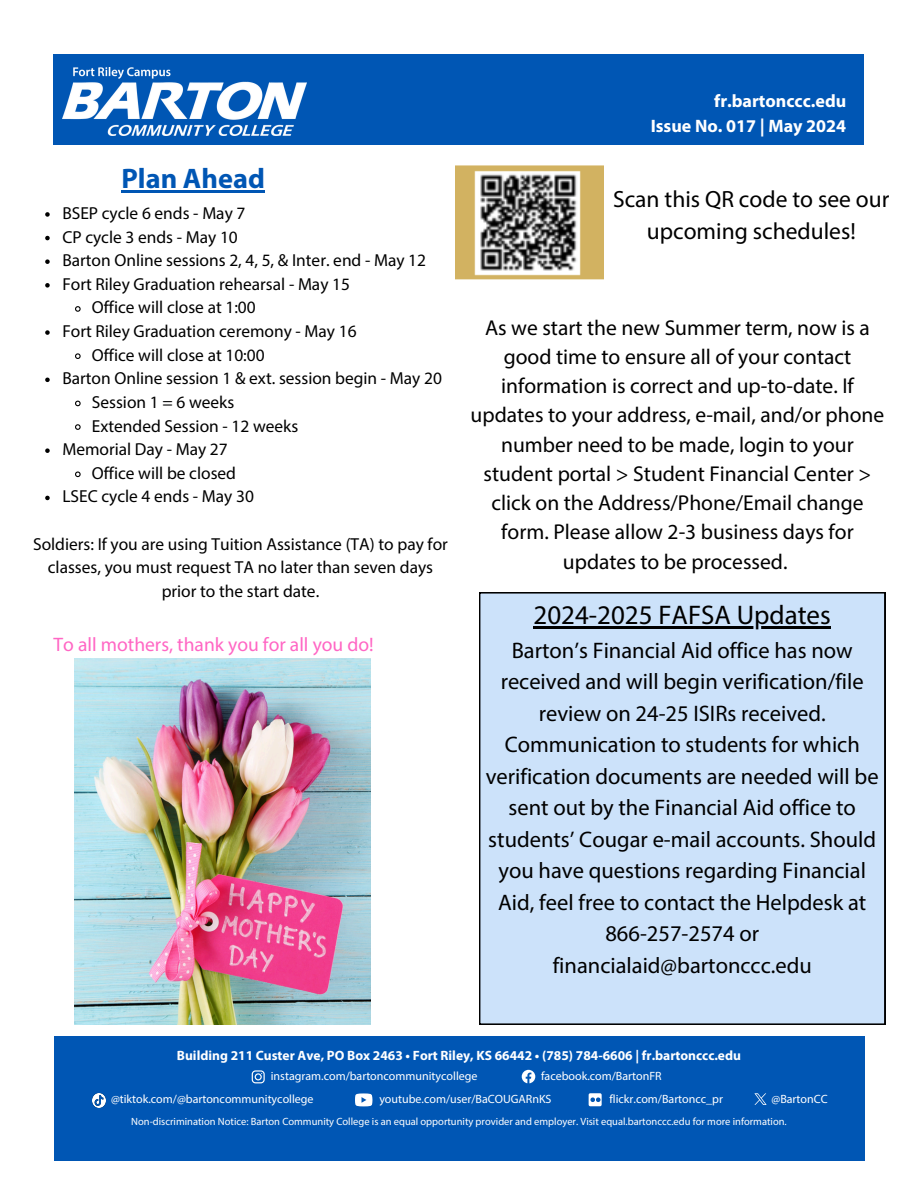
<style>
.page{position:relative;width:918px;height:1188px;background:#fff}
.page>*{position:absolute;margin:0;border:0;box-sizing:border-box;transform-origin:0 0}
.t1{font:700 28.35px "Myriad Pro";color:#0056b4}
.t2{font:27px "Myriad Pro";color:#000}
.t3{font:23.55px/32.5px "Myriad Pro";color:#000;text-align:center}
.t4{font:22.5px/31.5px "Myriad Pro";color:#000;text-align:center}
.t5{font:21.6px/29.2px "Myriad Pro";color:#000;text-align:center}
.t6{font:19.5px "Myriad Pro";color:#ff66c4}
.t7{font:700 18px/24.8px "Myriad Pro";color:#fff;text-align:right}
.t8{font:17.4px/23.7px "Myriad Pro";color:#000;text-align:center}
.t9{font:700 13.5px "Myriad Pro";color:#fff}
.t10{font:12px "Myriad Pro";color:#fff}
.t11{font:10.5px "Myriad Pro";color:#fff}
</style>
<div class="page">
<div style="left:54px;top:55px;width:810px;height:90px;background:#0056b4"></div>
<div style="left:54px;top:1036px;width:810px;height:124px;background:#0056b4"></div>
<svg style="left:754px;top:1093px;width:12px;height:11px"></svg>
<div style="left:479px;top:592px;width:406px;height:432px;background:#cce2fa"></div>
<hr style="left:534px;top:626px;width:297px;height:2px;background:#000">
<svg style="left:522px;top:1070px;width:13px;height:13px"></svg>
<svg style="left:589px;top:1093px;width:13px;height:13px"></svg>
<img style="left:92px;top:1094px;width:14px;height:13px">
<svg style="left:355px;top:1093px;width:17px;height:13px"></svg>
<svg style="left:252px;top:1070px;width:13px;height:13px"></svg>
<img style="left:62px;top:67px;width:245px;height:69px">
<img style="left:455px;top:165px;width:149px;height:115px">
<img style="left:74px;top:659px;width:296px;height:365px">
<hr style="left:122px;top:190px;width:143px;height:2px;background:#0056b4">
<svg style="left:45px;top:212px;width:5px;height:5px"></svg>
<svg style="left:45px;top:236px;width:5px;height:4px"></svg>
<svg style="left:45px;top:259px;width:5px;height:5px"></svg>
<svg style="left:45px;top:283px;width:5px;height:5px"></svg>
<svg style="left:75px;top:306px;width:6px;height:6px"></svg>
<svg style="left:45px;top:330px;width:5px;height:5px"></svg>
<svg style="left:75px;top:353px;width:6px;height:6px"></svg>
<svg style="left:45px;top:378px;width:5px;height:4px"></svg>
<svg style="left:75px;top:400px;width:6px;height:7px"></svg>
<svg style="left:75px;top:424px;width:6px;height:6px"></svg>
<svg style="left:45px;top:448px;width:5px;height:5px"></svg>
<svg style="left:75px;top:471px;width:6px;height:7px"></svg>
<svg style="left:45px;top:496px;width:5px;height:4px"></svg>
<p class="t1" style="left:122px;top:166px;width:145px">Plan Ahead</p>
<p class="t8" style="left:62px;top:203px;width:185px">BSEP cycle 6 ends - May 7</p>
<p class="t8" style="left:62px;top:226px;width:177px">CP cycle 3 ends - May 10</p>
<p class="t8" style="left:62px;top:250px;width:365px">Barton Online sessions 2, 4, 5, &amp; Inter. end - May 12</p>
<h4 class="t8" style="left:62px;top:274px;width:289px">Fort Riley Graduation rehearsal - May 15</h4>
<p class="t8" style="left:92px;top:297px;width:165px">Office will close at 1:00</p>
<p class="t8" style="left:62px;top:321px;width:296px">Fort Riley Graduation ceremony - May 16</p>
<h2 class="t8" style="left:92px;top:344px;width:174px">Office will close at 10:00</h2>
<h2 class="t8" style="left:62px;top:368px;width:381px">Barton Online session 1 &amp; ext. session begin - May 20</h2>
<h2 class="t8" style="left:92px;top:392px;width:144px">Session 1 = 6 weeks</h2>
<h6 class="t8" style="left:92px;top:415px;width:208px">Extended Session - 12 weeks</h6>
<p class="t8" style="left:62px;top:439px;width:167px">Memorial Day - May 27</p>
<p class="t8" style="left:92px;top:463px;width:146px">Office will be closed</p>
<p class="t8" style="left:62px;top:486px;width:193px">LSEC cycle 4 ends - May 30</p>
<p class="t8" style="left:33px;top:533px;width:416px">Soldiers: If you are using Tuition Assistance (TA) to pay for classes, you must request TA no later than seven days prior to the start date.</p>
<p class="t6" style="left:54px;top:636px;width:322px">To all mothers, thank you for all you do!</p>
<p class="t7" style="left:651px;top:90px;width:197px">fr.bartonccc.edu<br>Issue No. 017 | May 2024</p>
<p class="t3" style="left:613px;top:185px;width:278px">Scan this QR code to see our upcoming schedules!</p>
<p class="t5" style="left:471px;top:315px;width:415px">As we start the new Summer term, now is a good time to ensure all of your contact information is correct and up-to-date. If updates to your address, e-mail, and/or phone number need to be made, login to your student portal &gt; Student Financial Center &gt; click on the Address/Phone/Email change form. Please allow 2-3 business days for updates to be processed.</p>
<h3 class="t2" style="left:534px;top:604px;width:299px">2024-2025 FAFSA Updates</h3>
<h3 class="t4" style="left:486px;top:636px;width:394px">Barton’s Financial Aid office has now received and will begin verification/file review on 24-25 ISIRs received.<br>Communication to students for which verification documents are needed will be sent out by the Financial Aid office to students’ Cougar e-mail accounts. Should you have questions regarding Financial Aid, feel free to contact the Helpdesk at 866-257-2574 or financialaid@bartonccc.edu</h3>
<p class="t9" style="left:177px;top:1050px;width:566px">Building 211 Custer Ave, PO Box 2463 • Fort Riley, KS 66442 • (785) 784-6606 | fr.bartonccc.edu</p>
<p class="t10" style="left:271px;top:1071px;width:208px">instagram.com/bartoncommunitycollege</p>
<h1 class="t10" style="left:541px;top:1071px;width:122px">facebook.com/BartonFR</h1>
<p class="t10" style="left:111px;top:1094px;width:204px">@tiktok.com/@bartoncommunitycollege</p>
<p class="t10" style="left:379px;top:1094px;width:174px">youtube.com/user/BaCOUGARnKS</p>
<p class="t10" style="left:609px;top:1094px;width:115px">flickr.com/Bartoncc_pr</p>
<p class="t10" style="left:772px;top:1094px;width:58px">@BartonCC</p>
<p class="t11" style="left:131px;top:1117px;width:657px">Non-discrimination Notice: Barton Community College is an equal opportunity provider and employer. Visit equal.bartonccc.edu for more information.</p>
</div>
